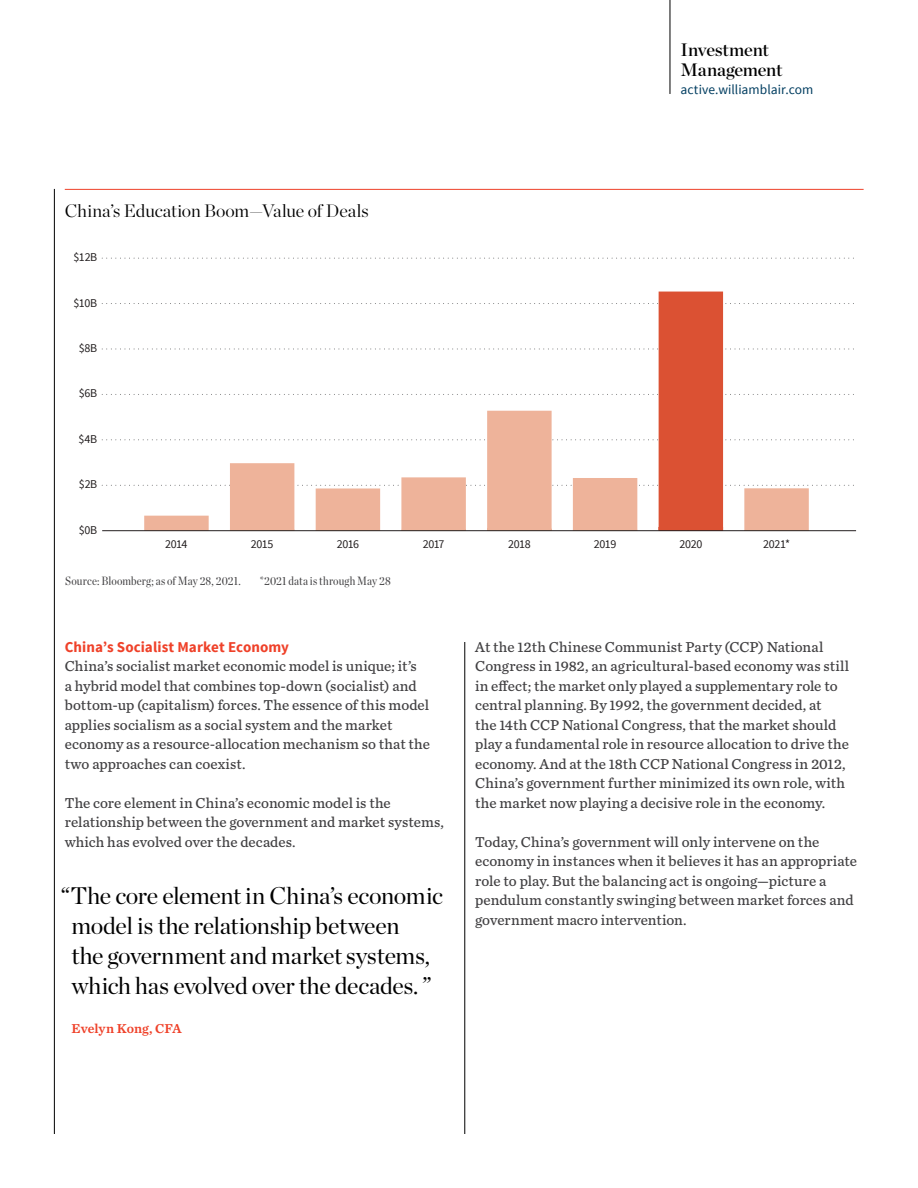
<style>
.page{position:relative;width:918px;height:1188px;background:#fff}
.page>*{position:absolute;margin:0;border:0;box-sizing:border-box;transform-origin:0 0}
.t1{font:24px/30px "Chronicle Display";letter-spacing:-.015em;color:#000}
.t2{font:300 18px "Chronicle Display";color:#000}
.t3{font:18px/19.5px "Chronicle Display Semi";letter-spacing:-.01em;color:#000}
.t4{font:15px/19.5px "Chronicle Text G4";letter-spacing:.005em;color:#414042}
.t5{font:700 15px "Source Sans Pro";letter-spacing:.005em;color:#ef4129}
.t6{font:13.5px "Source Sans Pro";letter-spacing:.005em;color:#003d60}
.t7{font:13.5px "Chronicle Text G4 Semi";color:#ef4129}
.t8{font:12px "Source Sans Pro";letter-spacing:-.025em;color:#231f20}
.t9{font:12px "Chronicle Disp Cond";letter-spacing:.015em;color:#414042}
</style>
<div class="page">
<hr style="left:670px;top:0;width:1px;height:94px;background:#000">
<hr style="left:464px;top:642px;width:1px;height:492px;background:#000">
<hr style="left:65px;top:189px;width:799px;height:1px;background:#ef4129">
<svg style="left:102px;top:394px;width:752px;height:1px"></svg>
<svg style="left:102px;top:439px;width:752px;height:1px"></svg>
<svg style="left:102px;top:258px;width:752px;height:1px"></svg>
<svg style="left:102px;top:349px;width:752px;height:1px"></svg>
<svg style="left:102px;top:303px;width:752px;height:1px"></svg>
<svg style="left:102px;top:485px;width:752px;height:1px"></svg>
<div style="left:144px;top:516px;width:65px;height:15px;background:#eeb39a"></div>
<div style="left:230px;top:463px;width:64px;height:68px;background:#eeb39a"></div>
<div style="left:316px;top:488px;width:64px;height:43px;background:#eeb39a"></div>
<div style="left:401px;top:477px;width:65px;height:54px;background:#eeb39a"></div>
<div style="left:487px;top:411px;width:65px;height:120px;background:#eeb39a"></div>
<div style="left:573px;top:478px;width:64px;height:53px;background:#eeb39a"></div>
<div style="left:744px;top:488px;width:65px;height:43px;background:#eeb39a"></div>
<div style="left:659px;top:292px;width:64px;height:239px;background:#db5133"></div>
<hr style="left:102px;top:530px;width:754px;height:1px;background:#231f20">
<hr style="left:54px;top:189px;width:1px;height:945px;background:#000">
<p class="t2" style="left:65px;top:197px;width:306px">China’s Education Boom—Value of Deals</p>
<p class="t8" style="left:73px;top:250px;width:25px">$12B</p>
<p class="t8" style="left:74px;top:295px;width:25px">$10B</p>
<p class="t8" style="left:79px;top:341px;width:20px">$8B</p>
<p class="t8" style="left:79px;top:386px;width:20px">$6B</p>
<p class="t8" style="left:79px;top:431px;width:20px">$4B</p>
<p class="t8" style="left:79px;top:477px;width:20px">$2B</p>
<p class="t8" style="left:79px;top:522px;width:20px">$0B</p>
<p class="t3" style="left:680px;top:39px;width:104px">Investment<br>Management</p>
<p class="t6" style="left:680px;top:81px;width:134px">active.williamblair.com</p>
<p class="t8" style="left:165px;top:537px;width:24px">2014</p>
<p class="t8" style="left:251px;top:537px;width:24px">2015</p>
<p class="t8" style="left:337px;top:537px;width:24px">2016</p>
<p class="t8" style="left:423px;top:537px;width:23px">2017</p>
<p class="t8" style="left:508px;top:537px;width:24px">2018</p>
<p class="t8" style="left:594px;top:537px;width:24px">2019</p>
<p class="t8" style="left:679px;top:537px;width:24px">2020</p>
<p class="t8" style="left:763px;top:537px;width:28px">2021*</p>
<p class="t9" style="left:65px;top:571px;width:177px">Source: Bloomberg; as of May 28, 2021.</p>
<p class="t9" style="left:260px;top:571px;width:132px">*2021 data is through May 28</p>
<p class="t5" style="left:65px;top:637px;width:226px">China’s Socialist Market Economy</p>
<p class="t4" style="left:65px;top:656px;width:367px">China’s socialist market economic model is unique; it’s<br>a hybrid model that combines top-down (socialist) and bottom-up (capitalism) forces. The essence of this model applies socialism as a social system and the market economy as a resource-allocation mechanism so that the two approaches can coexist.</p>
<p class="t4" style="left:65px;top:792px;width:381px">The core element in China’s economic model is the relationship between the government and market systems, which has evolved over the decades.</p>
<h1 class="t1" style="left:72px;top:879px;width:373px;text-indent:-11px">“The core element in China’s economic model is the relationship between<br>the government and market systems, which has evolved over the decades. ”</h1>
<p class="t7" style="left:72px;top:1018px;width:112px">Evelyn Kong, CFA</p>
<p class="t4" style="left:475px;top:636px;width:375px">At the 12th Chinese Communist Party (CCP) National Congress in 1982, an agricultural-based economy was still in effect; the market only played a supplementary role to central planning. By 1992, the government decided, at<br>the 14th CCP National Congress, that the market should play a fundamental role in resource allocation to drive the economy. And at the 18th CCP National Congress in 2012, China’s government further minimized its own role, with the market now playing a decisive role in the economy.</p>
<p class="t4" style="left:475px;top:831px;width:384px">Today, China’s government will only intervene on the economy in instances when it believes it has an appropriate role to play. But the balancing act is ongoing—picture a pendulum constantly swinging between market forces and government macro intervention.</p>
</div>
